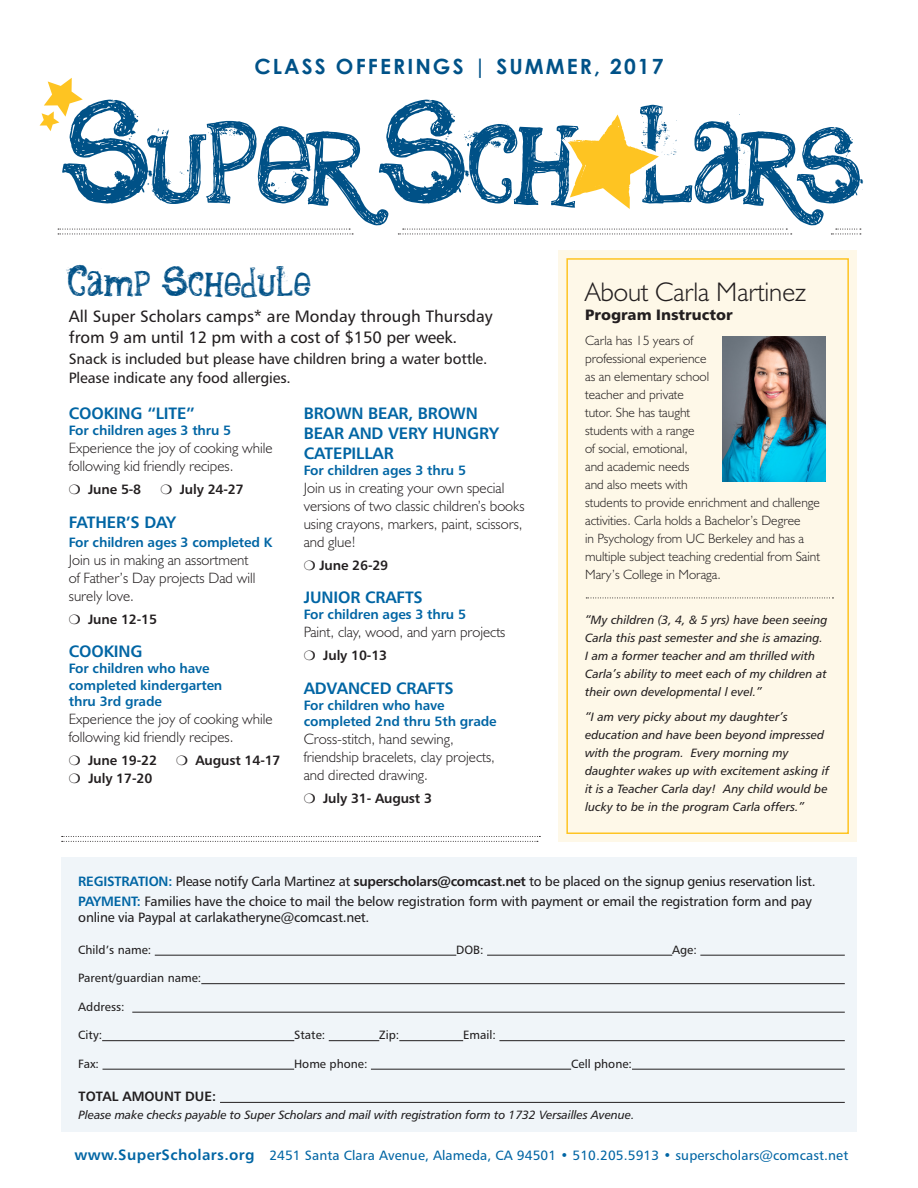
<style>
.page{position:relative;width:918px;height:1188px;background:#fff}
.page>*{position:absolute;margin:0;border:0;box-sizing:border-box;transform-origin:0 0}
.t1{font:31.5px "thequietscream";letter-spacing:.05em;color:#005187}
.t2{font:300 27px "Humanist 521 BT";color:#231f20}
.t3{font:700 21px "Century Gothic";letter-spacing:.1em;color:#005288}
.t4{font:16.5px/19.8px "Humanist 777 BT Bold B";letter-spacing:-.01em;color:#0065a4}
.t5{font:16.5px/21px "Humanist 777 BT Roman B";color:#231f20}
.t6{font:300 15px/18px "Humanist 521 BT";color:#231f20}
.t7{font:15px/19.5px "Humanist 777 BT Roman B";letter-spacing:-.01em;color:#231f20}
.t8{font:15px "Humanist 777 BT Black B";color:#231f20}
.t9{font:300 13.5px/18px "Humanist 521 BT";color:#231f20}
.t10{font:13.5px/19.5px "Humanist 777 BT Roman B";letter-spacing:-.015em;color:#231f20}
.t11{font:13.5px/16.2px "Humanist 777 BT Bold B";letter-spacing:-.01em;color:#0065a4}
.t12{font:13.5px "Humanist 777 BT Bold B";letter-spacing:-.01em;color:#231f20}
.t13{font:13.5px "Humanist 777 BT Roman B";letter-spacing:.01em;color:#0065a4}
.t14{font:12px/18px "Humanist 777 BT Italic B";color:#231f20}
.t15{font:12px "Humanist 777 BT Roman B";color:#231f20}
.s1{font-size:40.5px}
.s2{font-family:"Humanist 777 BT Bold B";color:#0065a4}
.s3{font-family:"Humanist 777 BT Bold B"}
.s4{font-family:"Humanist 777 BT Bold B";font-size:15px}
</style>
<div class="page">
<div style="left:61px;top:857px;width:796px;height:275px;background:#f0f5f9"></div>
<hr style="left:155px;top:955px;width:301px;height:1px;background:#231f20">
<hr style="left:487px;top:955px;width:185px;height:1px;background:#231f20">
<hr style="left:700px;top:955px;width:145px;height:1px;background:#231f20">
<hr style="left:201px;top:983px;width:644px;height:1px;background:#231f20">
<hr style="left:132px;top:1012px;width:713px;height:1px;background:#231f20">
<hr style="left:102px;top:1040px;width:192px;height:1px;background:#231f20">
<hr style="left:329px;top:1040px;width:50px;height:1px;background:#231f20">
<hr style="left:399px;top:1040px;width:64px;height:1px;background:#231f20">
<hr style="left:499px;top:1040px;width:346px;height:1px;background:#231f20">
<hr style="left:103px;top:1069px;width:191px;height:1px;background:#231f20">
<hr style="left:371px;top:1069px;width:200px;height:1px;background:#231f20">
<hr style="left:632px;top:1069px;width:213px;height:1px;background:#231f20">
<hr style="left:220px;top:1102px;width:625px;height:1px;background:#231f20">
<svg style="left:62px;top:836px;width:478px;height:6px"></svg>
<div style="left:559px;top:250px;width:298px;height:592px;background:#fef8e8"></div>
<div style="left:566px;top:258px;width:283px;height:576px;border:2px solid #fec422"></div>
<img style="left:723px;top:337px;width:103px;height:144px">
<svg style="left:586px;top:598px;width:247px;height:1px"></svg>
<svg style="left:40px;top:78px;width:823px;height:157px"></svg>
<h3 class="t3" style="left:254px;top:53px;width:411px">CLASS OFFERINGS | SUMMER, 2017</h3>
<h1 class="t1" style="left:68px;top:267px;width:243px"><span class="s1">c</span>amp <span class="s1">s</span>chedule</h1>
<h3 class="t5" style="left:69px;top:305px;width:425px">All Super Scholars camps* are Monday through Thursday from 9 am until 12 pm with a cost of $150 per week.</h3>
<p class="t7" style="left:69px;top:349px;width:420px">Snack is included but please have children bring a water bottle.<br>Please indicate any food allergies.</p>
<h3 class="t4" style="left:69px;top:403px;width:128px">COOKING “LITE”</h3>
<p class="t11" style="left:69px;top:422px;width:164px">For children ages 3 thru 5</p>
<p class="t6" style="left:69px;top:439px;width:205px">Experience the joy of cooking while following kid friendly recipes.</p>
<p class="t12" style="left:88px;top:481px;width:55px">June 5-8</p>
<p class="t12" style="left:180px;top:481px;width:66px">July 24-27</p>
<h3 class="t4" style="left:69px;top:512px;width:109px">FATHER’S DAY</h3>
<p class="t11" style="left:69px;top:534px;width:205px">For children ages 3 completed K</p>
<p class="t6" style="left:69px;top:551px;width:188px">Join us in making an assortment of Father’s Day projects Dad will surely love.</p>
<p class="t12" style="left:88px;top:611px;width:70px">June 12-15</p>
<h3 class="t4" style="left:69px;top:641px;width:75px">COOKING</h3>
<p class="t11" style="left:69px;top:660px;width:155px">For children who have completed kindergarten thru 3rd grade</p>
<p class="t6" style="left:69px;top:709px;width:205px">Experience the joy of cooking while following kid friendly recipes.</p>
<p class="t12" style="left:88px;top:752px;width:70px">June 19-22</p>
<p class="t12" style="left:196px;top:752px;width:87px">August 14-17</p>
<p class="t12" style="left:88px;top:770px;width:66px">July 17-20</p>
<h3 class="t4" style="left:304px;top:403px;width:197px">BROWN BEAR, BROWN<br>BEAR AND VERY HUNGRY<br>CATEPILLAR</h3>
<p class="t11" style="left:304px;top:462px;width:164px">For children ages 3 thru 5</p>
<p class="t6" style="left:304px;top:479px;width:222px">Join us in creating your own special versions of two classic children’s books using crayons, markers, paint, scissors, and glue!</p>
<p class="t12" style="left:319px;top:557px;width:70px">June 26-29</p>
<h3 class="t4" style="left:304px;top:587px;width:121px">JUNIOR CRAFTS</h3>
<p class="t11" style="left:304px;top:606px;width:164px">For children ages 3 thru 5</p>
<p class="t6" style="left:304px;top:623px;width:203px">Paint, clay, wood, and yarn projects</p>
<p class="t12" style="left:323px;top:647px;width:66px">July 10-13</p>
<h3 class="t4" style="left:304px;top:678px;width:152px">ADVANCED CRAFTS</h3>
<p class="t11" style="left:304px;top:697px;width:194px">For children who have completed 2nd thru 5th grade</p>
<p class="t6" style="left:304px;top:730px;width:193px">Cross-stitch, hand sewing, friendship bracelets, clay projects, and directed drawing.</p>
<p class="t12" style="left:323px;top:790px;width:111px">July 31- August 3</p>
<h2 class="t2" style="left:585px;top:275px;width:223px">About Carla Martinez</h2>
<p class="t8" style="left:585px;top:306px;width:149px">Program Instructor</p>
<p class="t9" style="left:585px;top:331px;width:236px">Carla has 15 years of<br>professional experience<br>as an elementary school<br>teacher and private<br>tutor. She has taught<br>students with a range<br>of social, emotional,<br>and academic needs<br>and also meets with<br>students to provide enrichment and challenge activities. Carla holds a Bachelor’s Degree<br>in Psychology from UC Berkeley and has a multiple subject teaching credential from Saint<br>Mary’s College in Moraga.</p>
<p class="t14" style="left:585px;top:611px;width:244px">“My children (3, 4, &amp; 5 yrs) have been seeing Carla this past semester and she is amazing.<br>I am a former teacher and am thrilled with Carla’s ability to meet each of my children at their own developmental l evel.”</p>
<p class="t14" style="left:585px;top:708px;width:245px">“I am very picky about my daughter’s education and have been beyond impressed with the program. Every morning my daughter wakes up with excitement asking if it is a Teacher Carla day! Any child would be lucky to be in the program Carla offers.”</p>
<p class="t10" style="left:78px;top:871px;width:739px"><span class="s2">REGISTRATION:</span> Please notify Carla Martinez at <span class="s3">superscholars@comcast.net</span> to be placed on the signup genius reservation list.<br><span class="s2">PAYMENT:</span> Families have the choice to mail the below registration form with payment or email the registration form and pay</p>
<p class="t10" style="left:78px;top:907px;width:293px">online via Paypal at carlakatheryne@comcast.net.</p>
<p class="t15" style="left:78px;top:942px;width:75px">Child’s name:</p>
<p class="t15" style="left:456px;top:942px;width:29px">DOB:</p>
<p class="t15" style="left:672px;top:942px;width:26px">Age:</p>
<p class="t15" style="left:78px;top:971px;width:125px">Parent/guardian name:</p>
<p class="t15" style="left:78px;top:999px;width:48px">Address:</p>
<p class="t15" style="left:78px;top:1028px;width:25px">City:</p>
<p class="t15" style="left:294px;top:1028px;width:33px">State:</p>
<p class="t15" style="left:379px;top:1028px;width:22px">Zip:</p>
<p class="t15" style="left:463px;top:1028px;width:34px">Email:</p>
<p class="t15" style="left:78px;top:1056px;width:22px">Fax:</p>
<p class="t15" style="left:294px;top:1056px;width:75px">Home phone:</p>
<p class="t15" style="left:571px;top:1056px;width:62px">Cell phone:</p>
<p class="t12" style="left:79px;top:1088px;width:139px">TOTAL AMOUNT DUE:</p>
<p class="t14" style="left:79px;top:1105px;width:557px">Please make checks payable to Super Scholars and mail with registration form to 1732 Versailles Avenue.</p>
<p class="t13" style="left:74px;top:1147px;width:775px"><span class="s4">www.SuperScholars.org</span> 2451 Santa Clara Avenue, Alameda, CA 94501 • 510.205.5913 • superscholars@comcast.net</p>
</div>
